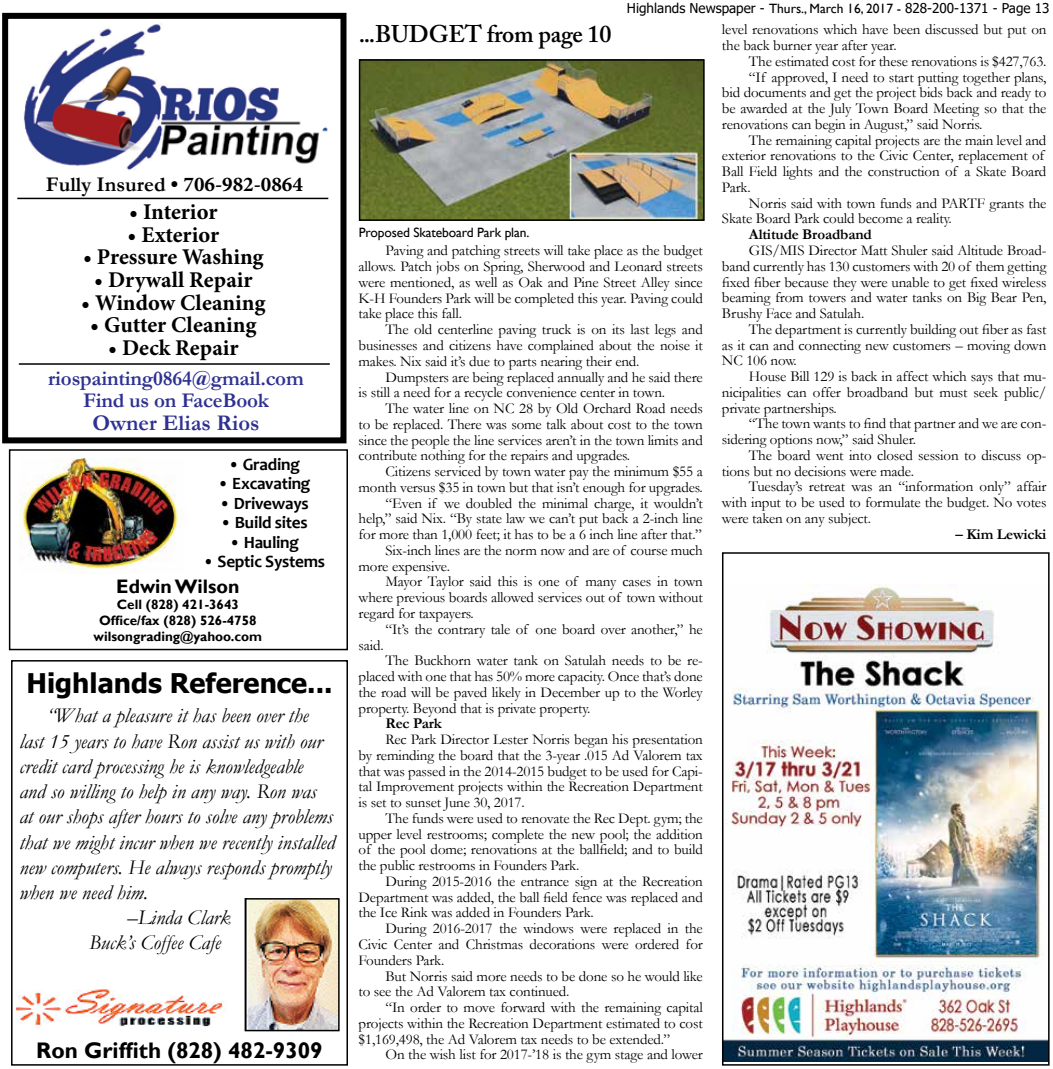
<style>
.page{position:relative;width:1053px;height:1069px;background:#fff}
.page>*{position:absolute;margin:0;border:0;box-sizing:border-box;transform-origin:0 0}
.t1{font:700 27px "Tahoma";color:#000}
.t2{font:600 24px "Adobe Caslon Pro";letter-spacing:-.01em;color:#000}
.t3{font:700 22.5px "Minion Pro";color:#000}
.t4{font:700 22.5px "Gill Sans";color:#000}
.t5{font:700 22.5px "Garamond";color:#2e3192}
.t6{font:italic 21px "Garamond";color:#000}
.t7{font:700 21px/22.5px "Garamond";letter-spacing:-.01em;color:#2e3192;text-align:center}
.t8{font:700 21px "Garamond";color:#000}
.t9{font:700 19.5px "Gill Sans";color:#000}
.t10{font:700 17.25px "Candara";letter-spacing:-.015em;color:#000}
.t11{font:15px/15.8px "Garamond";letter-spacing:-.01em;color:#000;text-align:justify}
.t12{font:700 15px "Garamond";letter-spacing:-.01em;color:#000}
.t13{font:700 13.5px/16.2px "Gill Sans";color:#000;text-align:center}
.t14{font:13.5px "Tahoma";color:#000}
.t15{font:13.5px "Gill Sans";letter-spacing:-.01em;color:#000}
.s1{font-family:"Minion Pro"}
.s2{font-family:"Gill Sans"}
</style>
<div class="page">
<svg style="left:8px;top:449px;width:340px;height:202px"></svg>
<svg style="left:11px;top:660px;width:337px;height:406px"></svg>
<svg style="left:2px;top:12px;width:345px;height:432px"></svg>
<img style="left:12px;top:23px;width:324px;height:149px">
<hr style="left:19px;top:363px;width:311px;height:1px;background:#000">
<hr style="left:17px;top:198px;width:311px;height:1px;background:#000">
<img style="left:362px;top:62px;width:340px;height:156px">
<div style="left:359px;top:59px;width:346px;height:162px;border:2px solid #000"></div>
<img style="left:725px;top:584px;width:322px;height:477px">
<div style="left:722px;top:552px;width:328px;height:513px;border:2px solid #000"></div>
<h3 class="t8" style="left:46px;top:170px;width:259px">Fully Insured • <span class="s1">706-982-0864</span></h3>
<h3 class="t3" style="left:129px;top:196px;width:90px">• Interior</h3>
<h3 class="t3" style="left:128px;top:219px;width:93px">• Exterior</h3>
<h3 class="t3" style="left:83px;top:241px;width:182px">• Pressure Washing</h3>
<h3 class="t3" style="left:94px;top:264px;width:160px">• Drywall Repair</h3>
<h3 class="t3" style="left:81px;top:286px;width:186px">• Window Cleaning</h3>
<h3 class="t3" style="left:90px;top:309px;width:168px">• Gutter Cleaning</h3>
<h3 class="t3" style="left:108px;top:331px;width:132px">• Deck Repair</h3>
<h3 class="t7" style="left:48px;top:367px;width:257px">riospainting0864@gmail.com<br>Find us on FaceBook</h3>
<h3 class="t5" style="left:92px;top:407px;width:169px">Owner Elias Rios</h3>
<p class="t10" style="left:228px;top:453px;width:73px">• Grading</p>
<p class="t10" style="left:218px;top:472px;width:94px">• Excavating</p>
<p class="t10" style="left:219px;top:492px;width:91px">• Driveways</p>
<p class="t10" style="left:220px;top:511px;width:89px">• Build sites</p>
<p class="t10" style="left:229px;top:531px;width:71px">• Hauling</p>
<p class="t10" style="left:203px;top:550px;width:124px">• Septic Systems</p>
<h3 class="t9" style="left:116px;top:574px;width:125px">Edwin Wilson</h3>
<p class="t13" style="left:94px;top:596px;width:170px">Cell (828) 421-3643<br>Office/fax (828) 526-4758 wilsongrading@yahoo.com</p>
<h1 class="t1" style="left:26px;top:664px;width:308px">Highlands Reference...</h1>
<h3 class="t6" style="left:46px;top:701px;width:264px">“What a pleasure it has been over the</h3>
<h3 class="t6" style="left:19px;top:726px;width:305px">last 15 years to have Ron assist us with our</h3>
<h3 class="t6" style="left:19px;top:751px;width:286px">credit card processing he is knowledgeable</h3>
<h3 class="t6" style="left:19px;top:777px;width:299px">and so willing to help in any way. Ron was</h3>
<h3 class="t6" style="left:19px;top:802px;width:315px">at our shops after hours to solve any problems</h3>
<h3 class="t6" style="left:19px;top:827px;width:317px">that we might incur when we recently installed</h3>
<h3 class="t6" style="left:19px;top:852px;width:314px">new computers. He always responds promptly</h3>
<h3 class="t6" style="left:19px;top:877px;width:130px">when we need him.</h3>
<h3 class="t6" style="left:127px;top:903px;width:105px">–Linda Clark</h3>
<h3 class="t6" style="left:89px;top:928px;width:133px">Buck’s Coffee Cafe</h3>
<h3 class="t4" style="left:36px;top:1036px;width:288px">Ron Griffith (828) 482-9309</h3>
<p class="t14" style="left:627px;top:-1px;width:424px">Highlands Newspaper - <span class="s2">Thurs., March 16, 2017 -</span> 828-200-1371 - Page 13</p>
<h2 class="t2" style="left:359px;top:20px;width:254px">...BUDGET from page 10</h2>
<p class="t15" style="left:359px;top:224px;width:172px">Proposed Skateboard Park plan.</p>
<p class="t11" style="left:359px;top:242px;width:346px;text-indent:27px">Paving and patching streets will take place as the budget allows. Patch jobs on Spring, Sherwood and Leonard streets were mentioned, as well as Oak and Pine Street Alley since K-H Founders Park will be completed this year. Paving could take place this fall.</p>
<p class="t11" style="left:359px;top:321px;width:346px;text-indent:27px">The old centerline paving truck is on its last legs and businesses and citizens have complained about the noise it makes. Nix said it’s due to parts nearing their end.</p>
<p class="t11" style="left:359px;top:368px;width:346px;text-indent:27px">Dumpsters are being replaced annually and he said there is still a need for a recycle convenience center in town.</p>
<p class="t11" style="left:359px;top:400px;width:346px;text-indent:27px">The water line on NC 28 by Old Orchard Road needs to be replaced. There was some talk about cost to the town since the people the line services aren’t in the town limits and contribute nothing for the repairs and upgrades.</p>
<p class="t11" style="left:386px;top:463px;width:319px">Citizens serviced by town water pay the minimum $55 a</p>
<p class="t11" style="left:359px;top:479px;width:346px">month versus $35 in town but that isn’t enough for upgrades.</p>
<p class="t11" style="left:386px;top:494px;width:319px">“Even if we doubled the minimal charge, it wouldn’t</p>
<p class="t11" style="left:359px;top:510px;width:346px">help,” said Nix. “By state law we can’t put back a 2-inch line</p>
<p class="t11" style="left:359px;top:526px;width:345px">for more than 1,000 feet; it has to be a 6 inch line after that.”</p>
<p class="t11" style="left:386px;top:542px;width:319px">Six-inch lines are the norm now and are of course much</p>
<p class="t11" style="left:359px;top:557px;width:93px">more expensive.</p>
<p class="t11" style="left:386px;top:573px;width:319px">Mayor Taylor said this is one of many cases in town</p>
<p class="t11" style="left:359px;top:589px;width:346px">where previous boards allowed services out of town without</p>
<p class="t11" style="left:359px;top:605px;width:117px">regard for taxpayers.</p>
<p class="t11" style="left:386px;top:620px;width:319px">“It’s the contrary tale of one board over another,” he</p>
<p class="t11" style="left:359px;top:636px;width:27px">said.</p>
<p class="t11" style="left:386px;top:652px;width:319px">The Buckhorn water tank on Satulah needs to be re-</p>
<p class="t11" style="left:359px;top:668px;width:346px">placed with one that has 50% more capacity. Once that’s done</p>
<p class="t11" style="left:359px;top:683px;width:346px">the road will be paved likely in December up to the Worley</p>
<p class="t11" style="left:359px;top:699px;width:233px">property. Beyond that is private property.</p>
<p class="t12" style="left:386px;top:713px;width:58px">Rec Park</p>
<p class="t11" style="left:359px;top:731px;width:346px;text-indent:27px">Rec Park Director Lester Norris began his presentation by reminding the board that the 3-year .015 Ad Valorem tax that was passed in the 2014-2015 budget to be used for Capi&shy;tal Improvement projects within the Recreation Department is set to sunset June 30, 2017.</p>
<p class="t11" style="left:359px;top:809px;width:346px;text-indent:27px">The funds were used to renovate the Rec Dept. gym; the upper level restrooms; complete the new pool; the addition of the pool dome; renovations at the ballfield; and to build the public restrooms in Founders Park.</p>
<p class="t11" style="left:359px;top:872px;width:346px;text-indent:27px">During 2015-2016 the entrance sign at the Recreation Department was added, the ball field fence was replaced and the Ice Rink was added in Founders Park.</p>
<p class="t11" style="left:359px;top:920px;width:346px;text-indent:27px">During 2016-2017 the windows were replaced in the Civic Center and Christmas decorations were ordered for Founders Park.</p>
<p class="t11" style="left:359px;top:967px;width:346px;text-indent:27px">But Norris said more needs to be done so he would like to see the Ad Valorem tax continued.</p>
<p class="t11" style="left:359px;top:998px;width:346px;text-indent:27px">“In order to move forward with the remaining capital projects within the Recreation Department estimated to cost $1,169,498, the Ad Valorem tax needs to be extended.”</p>
<p class="t11" style="left:386px;top:1046px;width:319px">On the wish list for 2017-’18 is the gym stage and lower</p>
<p class="t11" style="left:722px;top:21px;width:326px">level renovations which have been discussed but put on the back burner year after year.</p>
<p class="t11" style="left:749px;top:53px;width:299px">The estimated cost for these renovations is $427,763.</p>
<p class="t11" style="left:749px;top:69px;width:299px">“If approved, I need to start putting together plans,</p>
<p class="t11" style="left:722px;top:84px;width:326px">bid documents and get the project bids back and ready to</p>
<p class="t11" style="left:722px;top:100px;width:326px">be awarded at the July Town Board Meeting so that the</p>
<p class="t11" style="left:722px;top:116px;width:262px">renovations can begin in August,” said Norris.</p>
<p class="t11" style="left:749px;top:132px;width:299px">The remaining capital projects are the main level and</p>
<p class="t11" style="left:722px;top:147px;width:324px">exterior renovations to the Civic Center, replacement of</p>
<p class="t11" style="left:722px;top:163px;width:326px">Ball Field lights and the construction of a Skate Board</p>
<p class="t11" style="left:722px;top:179px;width:30px">Park.</p>
<p class="t11" style="left:749px;top:195px;width:299px">Norris said with town funds and PARTF grants the</p>
<p class="t11" style="left:722px;top:210px;width:231px">Skate Board Park could become a reality.</p>
<p class="t12" style="left:749px;top:224px;width:124px">Altitude Broadband</p>
<p class="t11" style="left:722px;top:242px;width:326px;text-indent:27px">GIS/MIS Director Matt Shuler said Altitude Broad&shy;band currently has 130 customers with 20 of them getting fixed fiber because they were unable to get fixed wireless beaming from towers and water tanks on Big Bear Pen, Brushy Face and Satulah.</p>
<p class="t11" style="left:722px;top:321px;width:326px;text-indent:27px">The department is currently building out fiber as fast as it can and connecting new customers – moving down NC 106 now.</p>
<p class="t11" style="left:722px;top:368px;width:326px;text-indent:27px">House Bill 129 is back in affect which says that mu&shy;nicipalities can offer broadband but must seek public/ private partnerships.</p>
<p class="t11" style="left:722px;top:415px;width:326px;text-indent:27px">“The town wants to find that partner and we are con&shy;sidering options now,” said Shuler.</p>
<p class="t11" style="left:722px;top:447px;width:326px;text-indent:27px">The board went into closed session to discuss op&shy;tions but no decisions were made.</p>
<p class="t11" style="left:722px;top:478px;width:326px;text-indent:27px">Tuesday’s retreat was an “information only” affair with input to be used to formulate the budget. No votes were taken on any subject.</p>
<p class="t12" style="left:956px;top:523px;width:92px">– Kim Lewicki</p>
</div>
